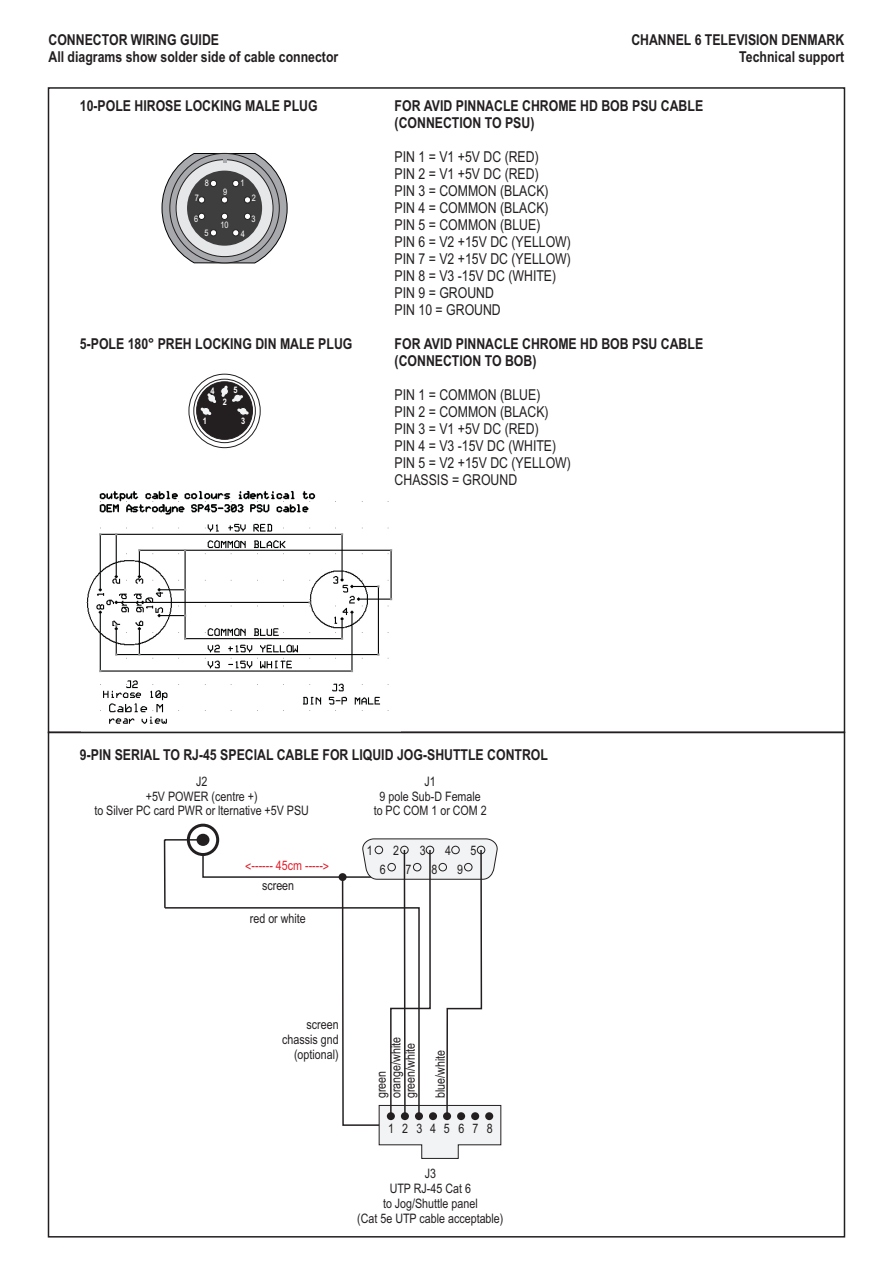
<style>
.page{position:relative;width:893px;height:1263px;background:#fff}
.page>*{position:absolute;margin:0;border:0;box-sizing:border-box;transform-origin:0 0}
.t1{font:700 15px/17.1px "Arial Narrow";color:#231f20}
.t2{font:15px/17px "Arial Narrow";color:#231f20}
.t3{font:13.05px/14.9px "Arial Narrow";color:#231f20;text-align:center}
.t4{font:13.05px "Arial Narrow";color:#e21e2a}
.t5{font:13.05px "Arial Narrow";letter-spacing:.625em;color:#231f20}
.t6{font:9px "Arial Narrow";color:#fff}
.t7{font:700 9px "Arial Narrow";color:#fff}
</style>
<div class="page">
<svg style="left:162px;top:153px;width:125px;height:110px;background:#969799"></svg>
<svg style="left:210px;top:230px;width:7px;height:6px"></svg>
<svg style="left:232px;top:230px;width:7px;height:6px"></svg>
<div style="left:198px;top:213px;width:7px;height:7px;background:#fff;border:1px solid #231f20;border-radius:50%"></div>
<div style="left:244px;top:213px;width:7px;height:7px;background:#fff;border:1px solid #231f20;border-radius:50%"></div>
<div style="left:221px;top:213px;width:7px;height:7px;background:#fff;border:1px solid #231f20;border-radius:50%"></div>
<svg style="left:198px;top:197px;width:7px;height:6px"></svg>
<svg style="left:244px;top:197px;width:7px;height:6px"></svg>
<svg style="left:221px;top:197px;width:7px;height:6px"></svg>
<div style="left:210px;top:180px;width:7px;height:7px;background:#fff;border:1px solid #231f20;border-radius:50%"></div>
<div style="left:232px;top:180px;width:7px;height:7px;background:#fff;border:1px solid #231f20;border-radius:50%"></div>
<svg style="left:189px;top:374px;width:71px;height:74px"></svg>
<svg style="left:194px;top:379px;width:61px;height:64px"></svg>
<div style="left:196px;top:382px;width:57px;height:57px;background:#231f20;border:1px solid #231f20;border-radius:50%"></div>
<svg style="left:200px;top:385px;width:49px;height:30px"></svg>
<img style="left:81px;top:490px;width:319px;height:242px">
<div style="left:187px;top:824px;width:32px;height:32px;border:3px solid #231f20;border-radius:50%"></div>
<div style="left:197px;top:834px;width:12px;height:12px;background:#231f20;border-radius:50%"></div>
<hr style="left:165px;top:839px;width:38px;height:1px;background:#231f20">
<hr style="left:164px;top:840px;width:2px;height:68px;background:#231f20">
<svg style="left:202px;top:838px;width:299px;height:321px"></svg>
<p class="t1" style="left:48px;top:33px;width:291px">CONNECTOR WIRING GUIDE<br>All diagrams show solder side of cable connector</p>
<p class="t1" style="left:80px;top:98px;width:239px">10-POLE HIROSE LOCKING MALE PLUG</p>
<p class="t6" style="left:205px;top:179px;width:6px">8</p>
<p class="t6" style="left:195px;top:195px;width:6px">7</p>
<p class="t6" style="left:194px;top:215px;width:6px">6</p>
<p class="t6" style="left:223px;top:188px;width:6px">9</p>
<p class="t6" style="left:220px;top:221px;width:10px">10</p>
<p class="t6" style="left:241px;top:179px;width:6px">1</p>
<p class="t6" style="left:252px;top:195px;width:6px">2</p>
<p class="t6" style="left:252px;top:215px;width:6px">3</p>
<p class="t6" style="left:205px;top:230px;width:6px">5</p>
<p class="t6" style="left:241px;top:230px;width:6px">4</p>
<p class="t1" style="left:80px;top:337px;width:274px">5-POLE 180° PREH LOCKING DIN MALE PLUG</p>
<p class="t7" style="left:210px;top:387px;width:6px">4</p>
<p class="t7" style="left:203px;top:417px;width:6px">1</p>
<p class="t7" style="left:234px;top:387px;width:6px">5</p>
<p class="t7" style="left:223px;top:399px;width:6px">2</p>
<p class="t7" style="left:241px;top:418px;width:6px">3</p>
<p class="t1" style="left:631px;top:33px;width:214px;text-align:right">CHANNEL 6 TELEVISION DENMARK<br>Technical support</p>
<p class="t1" style="left:395px;top:98px;width:310px">FOR AVID PINNACLE CHROME HD BOB PSU CABLE (CONNECTION TO PSU)</p>
<p class="t2" style="left:395px;top:150px;width:178px">PIN 1 = V1 +5V DC (RED)<br>PIN 2 = V1 +5V DC (RED)<br>PIN 3 = COMMON (BLACK)<br>PIN 4 = COMMON (BLACK)<br>PIN 5 = COMMON (BLUE)<br>PIN 6 = V2 +15V DC (YELLOW)<br>PIN 7 = V2 +15V DC (YELLOW)<br>PIN 8 = V3 -15V DC (WHITE)<br>PIN 9 = GROUND<br>PIN 10 = GROUND</p>
<p class="t1" style="left:395px;top:337px;width:310px">FOR AVID PINNACLE CHROME HD BOB PSU CABLE (CONNECTION TO BOB)</p>
<p class="t2" style="left:395px;top:388px;width:178px">PIN 1 = COMMON (BLUE)<br>PIN 2 = COMMON (BLACK)<br>PIN 3 = V1 +5V DC (RED)<br>PIN 4 = V3 -15V DC (WHITE)<br>PIN 5 = V2 +15V DC (YELLOW)<br>CHASSIS = GROUND</p>
<p class="t1" style="left:80px;top:748px;width:470px">9-PIN SERIAL TO RJ-45 SPECIAL CABLE FOR LIQUID JOG-SHUTTLE CONTROL</p>
<p class="t3" style="left:94px;top:775px;width:216px">J2<br>+5V POWER (centre +)<br>to Silver PC card PWR or lternative +5V PSU</p>
<p class="t4" style="left:245px;top:860px;width:85px">&lt;------ 45cm -----&gt;</p>
<p class="t3" style="left:262px;top:879px;width:34px">screen</p>
<p class="t3" style="left:250px;top:912px;width:57px">red or white</p>
<p class="t3" style="left:374px;top:775px;width:115px">J1<br>9 pole Sub-D Female to PC COM 1 or COM 2</p>
<p class="t3" style="left:367px;top:844px;width:7px">1</p>
<p class="t3" style="left:393px;top:844px;width:7px">2</p>
<p class="t3" style="left:420px;top:844px;width:7px">3</p>
<p class="t3" style="left:445px;top:844px;width:7px">4</p>
<p class="t3" style="left:471px;top:844px;width:7px">5</p>
<p class="t3" style="left:380px;top:863px;width:7px">6</p>
<p class="t3" style="left:406px;top:863px;width:7px">7</p>
<p class="t3" style="left:431px;top:863px;width:7px">8</p>
<p class="t3" style="left:457px;top:863px;width:7px">9</p>
<p class="t3" style="left:282px;top:1018px;width:58px;text-align:right">screen chassis gnd (optional)</p>
<p class="t3" style="left:375px;top:1098px;width:63px;text-align:left;rotate:-90deg">green orange/white green/white</p>
<p class="t3" style="left:434px;top:1098px;width:50px;rotate:-90deg">blue/white</p>
<p class="t5" style="left:388px;top:1123px;width:106px">12345678</p>
<p class="t3" style="left:357px;top:1167px;width:148px">J3<br>UTP RJ-45 Cat 6<br>to Jog/Shuttle panel<br>(Cat 5e UTP cable acceptable)</p>
</div>
